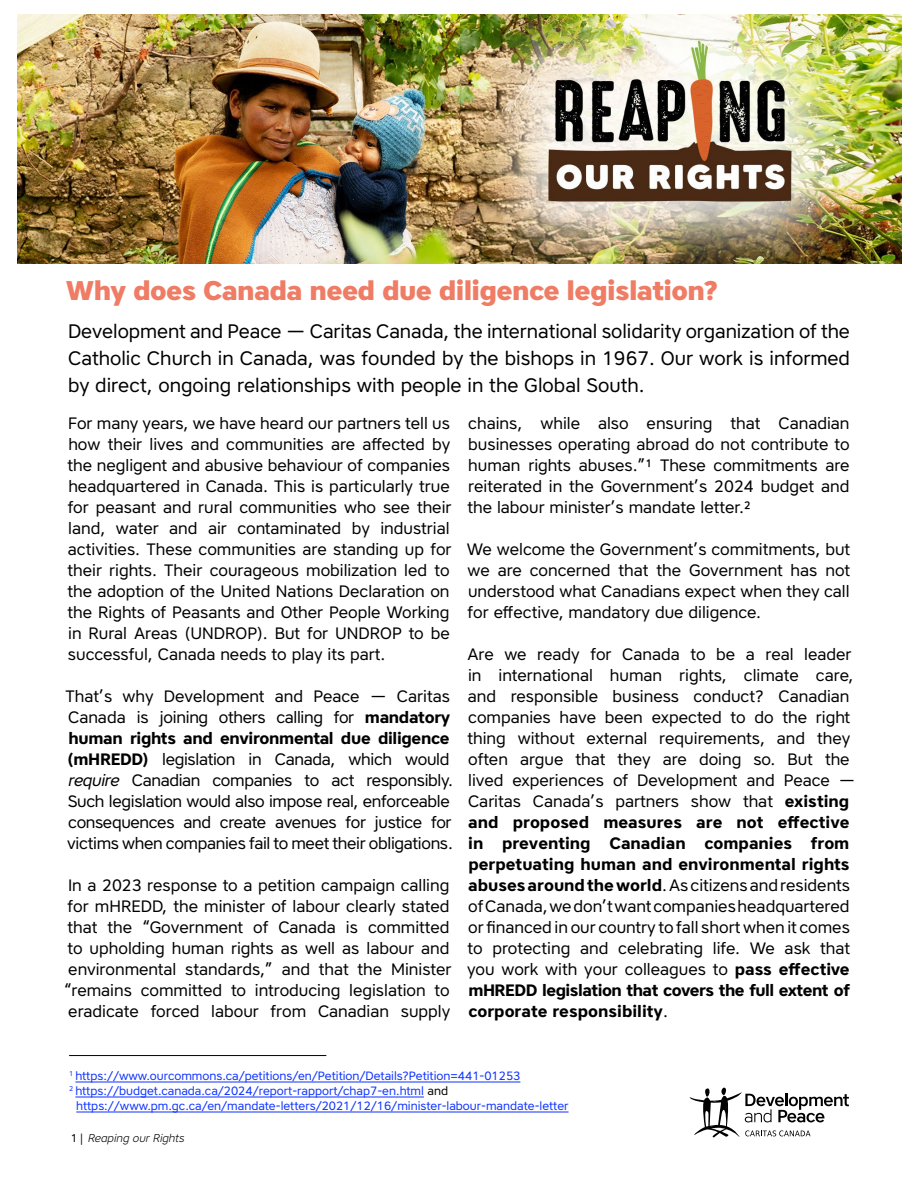
<style>
.page{position:relative;width:918px;height:1188px;background:#fff}
.page>*{position:absolute;margin:0;border:0;box-sizing:border-box;transform-origin:0 0}
.t1{font:800 27px "Core Sans A75";letter-spacing:-.025em;color:#ef7c64}
.t2{font:19.5px/27px "Core Sans A45";color:#000;text-align:justify}
.t3{font:16.5px/21px "Core Sans A45";color:#000}
.t4{font:16.5px/21px "Core Sans A45";letter-spacing:-.02em;color:#000}
.t5{font:700 16.5px/21px "Core Sans A65";letter-spacing:-.02em;color:#000;text-align:justify}
.t6{font:12px "Core Sans A45";color:#0f33ff}
.t7{font:italic 300 11.25px "Core Sans A35";color:#000}
.s1{font-family:"Core Sans A65";font-weight:700}
.s2{font-style:italic}
.s3{font-family:"Core Sans A45";font-weight:400}
.s4{color:#000}
.s5{font-family:"Core Sans A45";font-weight:400;font-style:normal}
.s6{font-family:"Minion Pro";font-weight:500;font-style:normal}
</style>
<div class="page">
<svg style="left:689px;top:1087px;width:160px;height:51px"></svg>
<img style="left:17px;top:14px;width:885px;height:249px">
<hr style="left:75px;top:1082px;width:445px;height:1px;background:#0f33ff">
<hr style="left:75px;top:1097px;width:349px;height:1px;background:#0f33ff">
<hr style="left:76px;top:1112px;width:493px;height:1px;background:#0f33ff">
<hr style="left:69px;top:1055px;width:257px;height:1px;background:#000">
<h1 class="t1" style="left:66px;top:273px;width:654px">Why does Canada need due diligence legislation?</h1>
<p class="t2" style="left:68px;top:318px;width:784px">Development and Peace ― Caritas Canada, the international solidarity organization of the Catholic Church in Canada, was founded by the bishops in 1967. Our work is informed by direct, ongoing relationships with people in the Global South.</p>
<p class="t3" style="left:67px;top:412px;width:386px">For many years, we have heard our partners tell us how their lives and communities are affected by the negligent and abusive behaviour of companies headquartered in Canada. This is particularly true for peasant and rural communities who see their land, water and air contaminated by industrial activities. These communities are standing up for their rights. Their courageous mobilization led to the adoption of the United Nations Declaration on the Rights of Peasants and Other People Working in Rural Areas (UNDROP). But for UNDROP to be successful, Canada needs to play its part.</p>
<p class="t3" style="left:66px;top:685px;width:386px">That’s why Development and Peace ― Caritas<br>Canada is joining others calling for <span class="s1">mandatory</span></p>
<p class="t5" style="left:68px;top:727px;width:383px">human rights and environmental due diligence</p>
<p class="t4" style="left:67px;top:748px;width:387px"><span class="s1">(mHREDD)</span> legislation in Canada, which would <span class="s2">require</span> Canadian companies to act responsibly.<br>Such legislation would also impose real, enforceable consequences and create avenues for justice for victims when companies fail to meet their obligations.</p>
<p class="t3" style="left:64px;top:874px;width:389px">In a 2023 response to a petition campaign calling for mHREDD, the minister of labour clearly stated that the “Government of Canada is committed to upholding human rights as well as labour and environmental standards,” and that the Minister “remains committed to introducing legislation to eradicate forced labour from Canadian supply</p>
<p class="t3" style="left:467px;top:412px;width:384px;text-align:justify">chains, while also ensuring that Canadian businesses operating abroad do not contribute to human rights abuses.”1 These commitments are reiterated in the Government’s 2024 budget and the labour minister’s mandate letter.2</p>
<p class="t3" style="left:467px;top:538px;width:385px;text-align:justify">We welcome the Government’s commitments, but we are concerned that the Government has not understood what Canadians expect when they call for effective, mandatory due diligence.</p>
<p class="t3" style="left:467px;top:643px;width:390px">Are we ready for Canada to be a real leader in international human rights, climate care, and responsible business conduct? Canadian companies have been expected to do the right thing without external requirements, and they often argue that they are doing so. But the lived experiences of Development and Peace ― Caritas Canada’s partners show that <span class="s1">existing</span></p>
<p class="t5" style="left:468px;top:811px;width:383px">and proposed measures are not effective in preventing Canadian companies from perpetuating human and environmental rights</p>
<p class="t3" style="left:467px;top:874px;width:385px;text-align:justify"><span class="s1">abuses around the world</span>. As citizens and residents of Canada, we don’t want companies headquartered or financed in our country to fall short when it comes to protecting and celebrating life. We ask that you work with your colleagues to <span class="s1">pass effective</span></p>
<p class="t5" style="left:468px;top:979px;width:383px">mHREDD legislation that covers the full extent of corporate responsibility<span class="s3">.</span></p>
<p class="t6" style="left:69px;top:1068px;width:453px"><sup>1</sup> https://www.ourcommons.ca/petitions/en/Petition/Details?Petition=441-01253</p>
<p class="t6" style="left:69px;top:1083px;width:381px"><sup>2</sup> https://budget.canada.ca/2024/report-rapport/chap7-en.html <span class="s4">and</span></p>
<p class="t6" style="left:76px;top:1098px;width:494px">https://www.pm.gc.ca/en/mandate-letters/2021/12/16/minister-labour-mandate-letter</p>
<p class="t7" style="left:71px;top:1131px;width:115px"><span class="s5">1</span> <span class="s6">|</span> Reaping our Rights</p>
</div>
